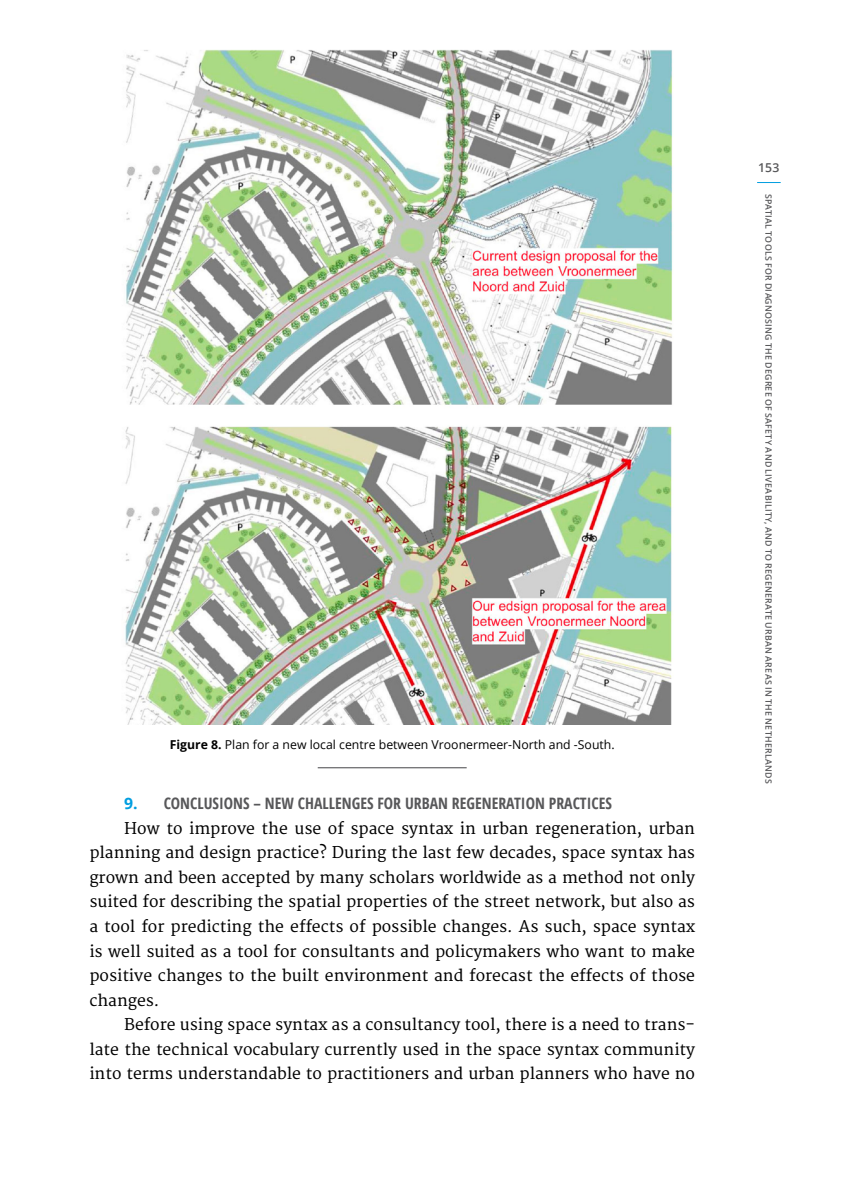
<style>
.page{position:relative;width:844px;height:1191px;background:#fff}
.page>*{position:absolute;margin:0;border:0;box-sizing:border-box;transform-origin:0 0}
.t1{font:15.75px/24.5px "Merriweather";color:#000;text-align:justify}
.t2{font:700 condensed 15.75px "Open Sans";color:#58585a}
.t3{font:12.25px "Open Sans";color:#000}
.t4{font:600 12.25px "Open Sans";color:#58585a}
.t5{font:600 8.75px "Open Sans";letter-spacing:.03em;color:#58585a}
.s1{font-weight:700}
.s2{font-stretch:normal;color:#009ee0}
</style>
<div class="page">
<svg style="left:757px;top:182px;width:23px;height:1px"></svg>
<img style="left:125px;top:50px;width:547px;height:674px">
<hr style="left:317px;top:767px;width:149px;height:1px;background:#444447">
<p class="t3" style="left:170px;top:736px;width:446px"><span class="s1">Figure 8.</span> Plan for a new local centre between Vroonermeer-North and -South.</p>
<p class="t2" style="left:124px;top:792px;width:489px"><span class="s2">9.</span> CONCLUSIONS – NEW CHALLENGES FOR URBAN REGENERATION PRACTICES</p>
<p class="t1" style="left:89px;top:816px;width:607px;text-indent:35px">How to improve the use of space syntax in urban regeneration, urban planning and design practice? During the last few decades, space syntax has grown and been accepted by many scholars worldwide as a method not only suited for describing the spatial properties of the street network, but also as a tool for predicting the effects of possible changes. As such, space syntax is well suited as a tool for consultants and policymakers who want to make positive changes to the built environment and forecast the effects of those changes.</p>
<p class="t1" style="left:89px;top:1012px;width:607px;text-indent:35px">Before using space syntax as a consultancy tool, there is a need to trans&shy;late the technical vocabulary currently used in the space syntax community into terms understandable to practitioners and urban planners who have no</p>
<p class="t4" style="left:758px;top:159px;width:23px">153</p>
<p class="t5" style="left:774px;top:194px;width:591px;rotate:90deg">SPATIAL TOOLS FOR DIAGNOSING THE DEGREE OF SAFETY AND LIVEABILITY, AND TO REGENERATE URBAN AREAS IN THE NETHERLANDS</p>
</div>
